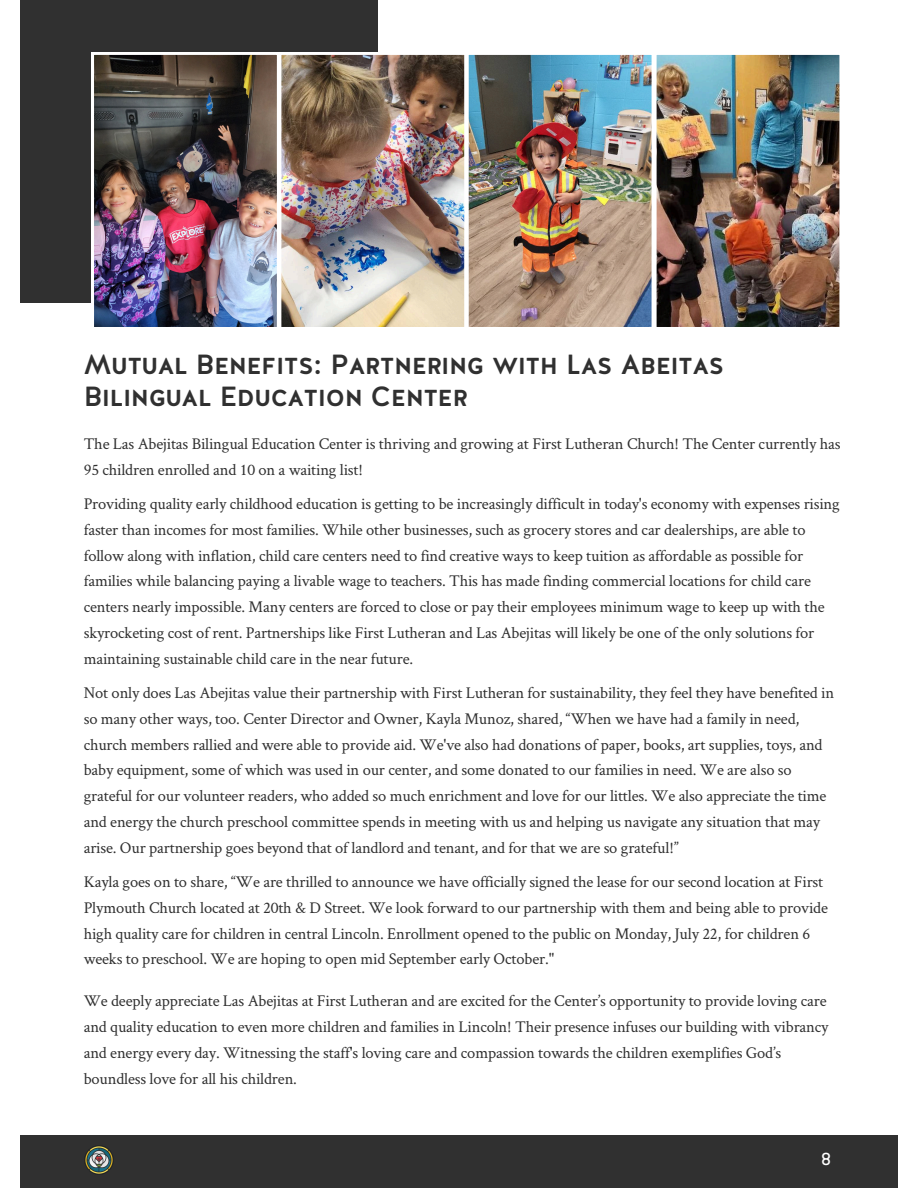
<style>
.page{position:relative;width:918px;height:1188px;background:#fff}
.page>*{position:absolute;margin:0;border:0;box-sizing:border-box;transform-origin:0 0}
.t1{font:27.75px/32.7px "Halis R S Medium";color:#303030}
.t2{font:18px "Halis R S Regular";color:#fff}
.t3{font:16.5px/25.8px "Crimson Text";letter-spacing:-.01em;color:#303030}
</style>
<div class="page">
<div style="left:20px;top:0;width:357px;height:303px;background:#303030"></div>
<div style="left:20px;top:1135px;width:878px;height:53px;background:#303030"></div>
<img style="left:92px;top:53px;width:187px;height:274px">
<img style="left:279px;top:53px;width:186px;height:274px">
<img style="left:468px;top:54px;width:184px;height:273px">
<img style="left:656px;top:54px;width:184px;height:273px">
<img style="left:84px;top:1145px;width:30px;height:30px">
<p class="t1" style="left:84px;top:348px;width:642px">Mutual Benefits: Partnering with Las Abeitas<br>Bilingual Education Center</p>
<p class="t3" style="left:84px;top:430px;width:758px">The Las Abejitas Bilingual Education Center is thriving and growing at First Lutheran Church! The Center currently has<br>95 children enrolled and 10 on a waiting list!</p>
<p class="t3" style="left:84px;top:490px;width:758px">Providing quality early childhood education is getting to be increasingly difficult in today's economy with expenses rising faster than incomes for most families. While other businesses, such as grocery stores and car dealerships, are able to follow along with inflation, child care centers need to find creative ways to keep tuition as affordable as possible for families while balancing paying a livable wage to teachers. This has made finding commercial locations for child care centers nearly impossible. Many centers are forced to close or pay their employees minimum wage to keep up with the skyrocketing cost of rent. Partnerships like First Lutheran and Las Abejitas will likely be one of the only solutions for maintaining sustainable child care in the near future.</p>
<p class="t3" style="left:84px;top:679px;width:752px">Not only does Las Abejitas value their partnership with First Lutheran for sustainability, they feel they have benefited in so many other ways, too. Center Director and Owner, Kayla Munoz, shared, “When we have had a family in need, church members rallied and were able to provide aid. We've also had donations of paper, books, art supplies, toys, and baby equipment, some of which was used in our center, and some donated to our families in need. We are also so grateful for our volunteer readers, who added so much enrichment and love for our littles. We also appreciate the time and energy the church preschool committee spends in meeting with us and helping us navigate any situation that may arise. Our partnership goes beyond that of landlord and tenant, and for that we are so grateful!”</p>
<p class="t3" style="left:84px;top:868px;width:746px">Kayla goes on to share, “We are thrilled to announce we have officially signed the lease for our second location at First Plymouth Church located at 20th &amp; D Street. We look forward to our partnership with them and being able to provide high quality care for children in central Lincoln. Enrollment opened to the public on Monday, July 22, for children 6 weeks to preschool. We are hoping to open mid September early October."</p>
<h1 class="t3" style="left:84px;top:987px;width:746px">We deeply appreciate Las Abejitas at First Lutheran and are excited for the Center’s opportunity to provide loving care and quality education to even more children and families in Lincoln! Their presence infuses our building with vibrancy and energy every day. Witnessing the staff's loving care and compassion towards the children exemplifies God’s boundless love for all his children.</h1>
<p class="t2" style="left:821px;top:1147px;width:12px">8</p>
</div>
